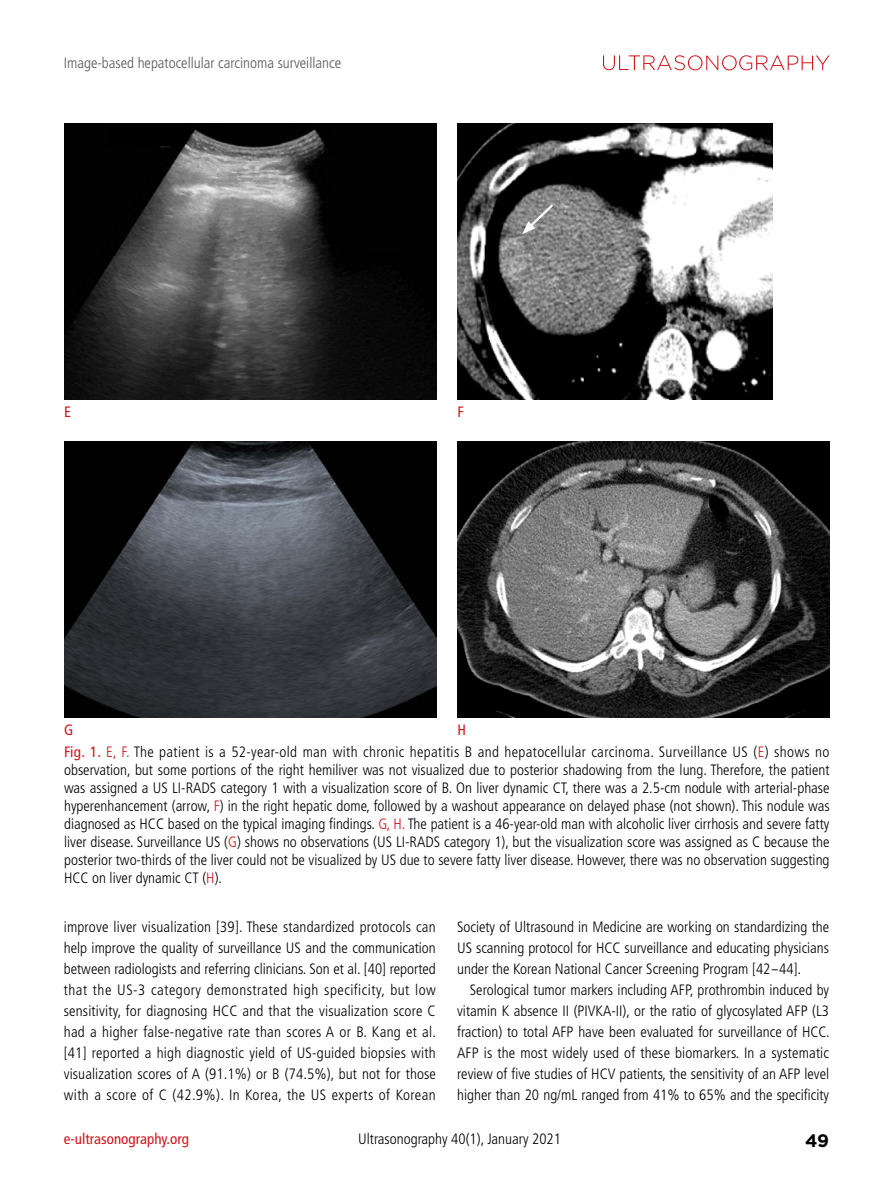
<style>
.page{position:relative;width:893px;height:1191px;background:#fff}
.page>*{position:absolute;margin:0;border:0;box-sizing:border-box;transform-origin:0 0}
.t1{font:700 18px "Gotham";color:#000}
.t2{font:300 condensed 15px/21px "Frutiger LT Std";color:#000;text-align:justify}
.t3{font:300 condensed 15px "Frutiger LT Std";color:#595757}
.t4{font:condensed 15px "Frutiger LT Std";color:#d0121b}
.s1{font-weight:400;color:#d0121b}
.s2{color:#d0121b}
</style>
<div class="page">
<svg style="left:603px;top:55px;width:226px;height:15px"></svg>
<img style="left:64px;top:123px;width:372px;height:277px">
<img style="left:457px;top:123px;width:315px;height:277px">
<svg style="left:522px;top:202px;width:33px;height:32px"></svg>
<img style="left:64px;top:441px;width:372px;height:276px">
<img style="left:457px;top:441px;width:372px;height:276px">
<p class="t3" style="left:64px;top:54px;width:279px">Image-based hepatocellular carcinoma surveillance</p>
<p class="t4" style="left:64px;top:403px;width:8px">E</p>
<p class="t4" style="left:457px;top:403px;width:8px">F</p>
<p class="t4" style="left:64px;top:721px;width:11px">G</p>
<p class="t4" style="left:457px;top:721px;width:10px">H</p>
<p class="t2" style="left:64px;top:742px;width:767px;line-height:18px"><span class="s1">Fig. 1.</span> <span class="s2">E, F.</span> The patient is a 52-year-old man with chronic hepatitis B and hepatocellular carcinoma. Surveillance US (<span class="s2">E</span>) shows no observation, but some portions of the right hemiliver was not visualized due to posterior shadowing from the lung. Therefore, the patient was assigned a US LI-RADS category 1 with a visualization score of B. On liver dynamic CT, there was a 2.5-cm nodule with arterial-phase hyperenhancement (arrow, <span class="s2">F</span>) in the right hepatic dome, followed by a washout appearance on delayed phase (not shown). This nodule was diagnosed as HCC based on the typical imaging findings. <span class="s2">G, H.</span> The patient is a 46-year-old man with alcoholic liver cirrhosis and severe fatty liver disease. Surveillance US (<span class="s2">G</span>) shows no observations (US LI-RADS category 1), but the visualization score was assigned as C because the posterior two-thirds of the liver could not be visualized by US due to severe fatty liver disease. However, there was no observation suggesting HCC on liver dynamic CT (<span class="s2">H</span>).</p>
<p class="t2" style="left:64px;top:916px;width:374px">improve liver visualization [39]. These standardized protocols can help improve the quality of surveillance US and the communication between radiologists and referring clinicians. Son et al. [40] reported that the US-3 category demonstrated high specificity, but low sensitivity, for diagnosing HCC and that the visualization score C had a higher false-negative rate than scores A or B. Kang et al. [41] reported a high diagnostic yield of US-guided biopsies with visualization scores of A (91.1%) or B (74.5%), but not for those with a score of C (42.9%). In Korea, the US experts of Korean</p>
<p class="t2" style="left:457px;top:916px;width:374px">Society of Ultrasound in Medicine are working on standardizing the US scanning protocol for HCC surveillance and educating physicians under the Korean National Cancer Screening Program [42-44].</p>
<p class="t2" style="left:457px;top:979px;width:374px;text-indent:13px">Serological tumor markers including AFP, prothrombin induced by vitamin K absence II (PIVKA-II), or the ratio of glycosylated AFP (L3 fraction) to total AFP have been evaluated for surveillance of HCC.<br>AFP is the most widely used of these biomarkers. In a systematic review of five studies of HCV patients, the sensitivity of an AFP level higher than 20 ng/mL ranged from 41% to 65% and the specificity</p>
<p class="t4" style="left:64px;top:1130px;width:127px">e-ultrasonography.org</p>
<p class="t2" style="left:358px;top:1128px;width:204px">Ultrasonography 40(1), January 2021</p>
<p class="t1" style="left:805px;top:1130px;width:26px">49</p>
</div>
